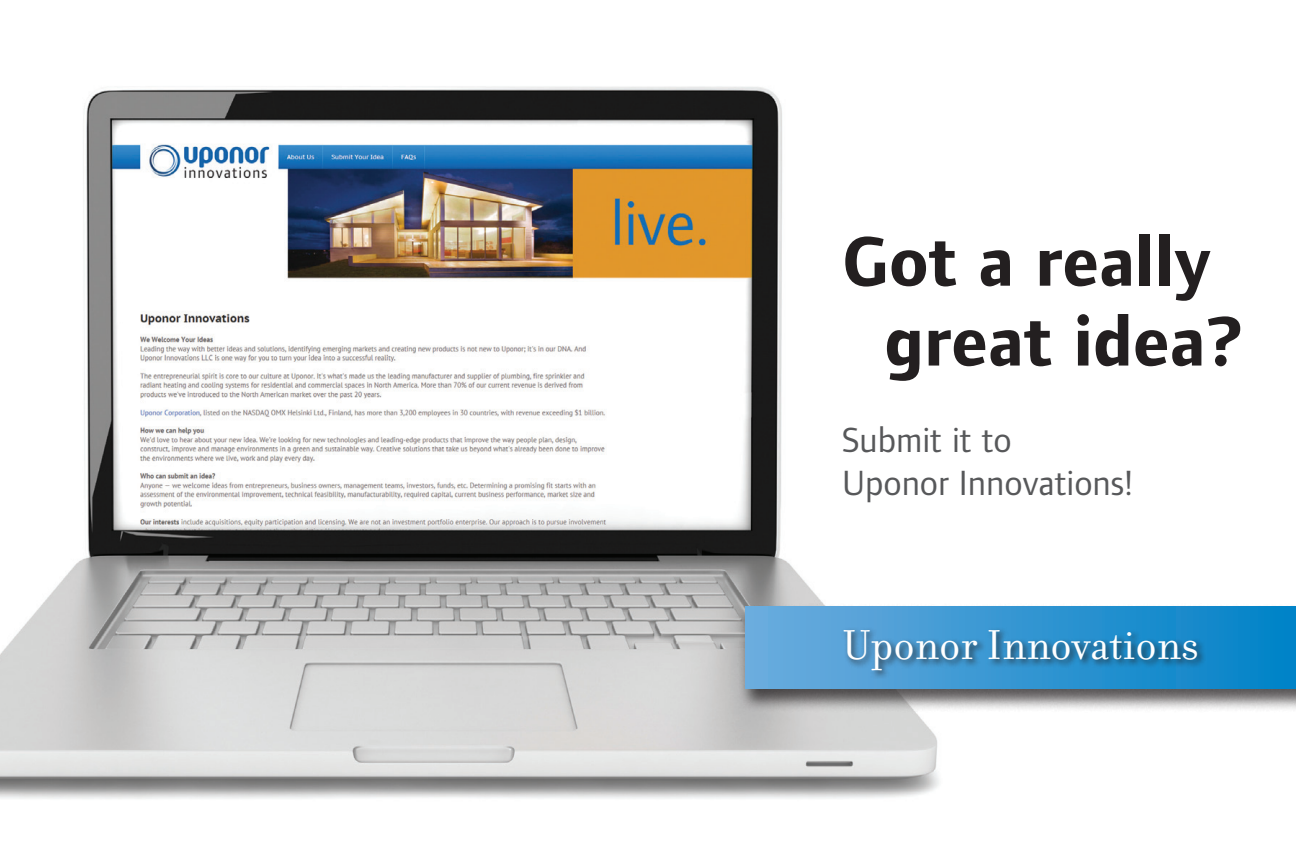
<style>
.page{position:relative;width:1296px;height:864px;background:#fff}
.page>*{position:absolute;margin:0;border:0;box-sizing:border-box;transform-origin:0 0}
.Body_10_16__grey{font:700 72.6px/79.8px "Foundry Form Sans";color:#231f20;text-align:center}
.t1{font:45px "Filosofia Regular Lining";color:#fff}
.Body_10_16__grey-2{font:36.3px/43.5px "Foundry Form Sans";color:#57585a}
</style>
<div class="page">
<img style="left:0;top:86px;width:939px;height:713px">
<div style="left:738px;top:603px;width:558px;height:109px;background:#231f20;opacity:.75"></div>
<div style="left:745px;top:607px;width:551px;height:81px;background:linear-gradient(to right,#6dacde,#0082c7)"></div>
<div style="left:841px;top:626px;width:365px;height:53px;background:#231f20;opacity:.75"></div>
<p class="Body_10_16__grey" style="left:842px;top:222px;width:403px">Got a really great idea?</p>
<p class="Body_10_16__grey-2" style="left:842px;top:417px;width:293px">Submit it to<br>Uponor Innovations!</p>
<p class="t1" style="left:842px;top:620px;width:358px">Uponor Innovations</p>
</div>
